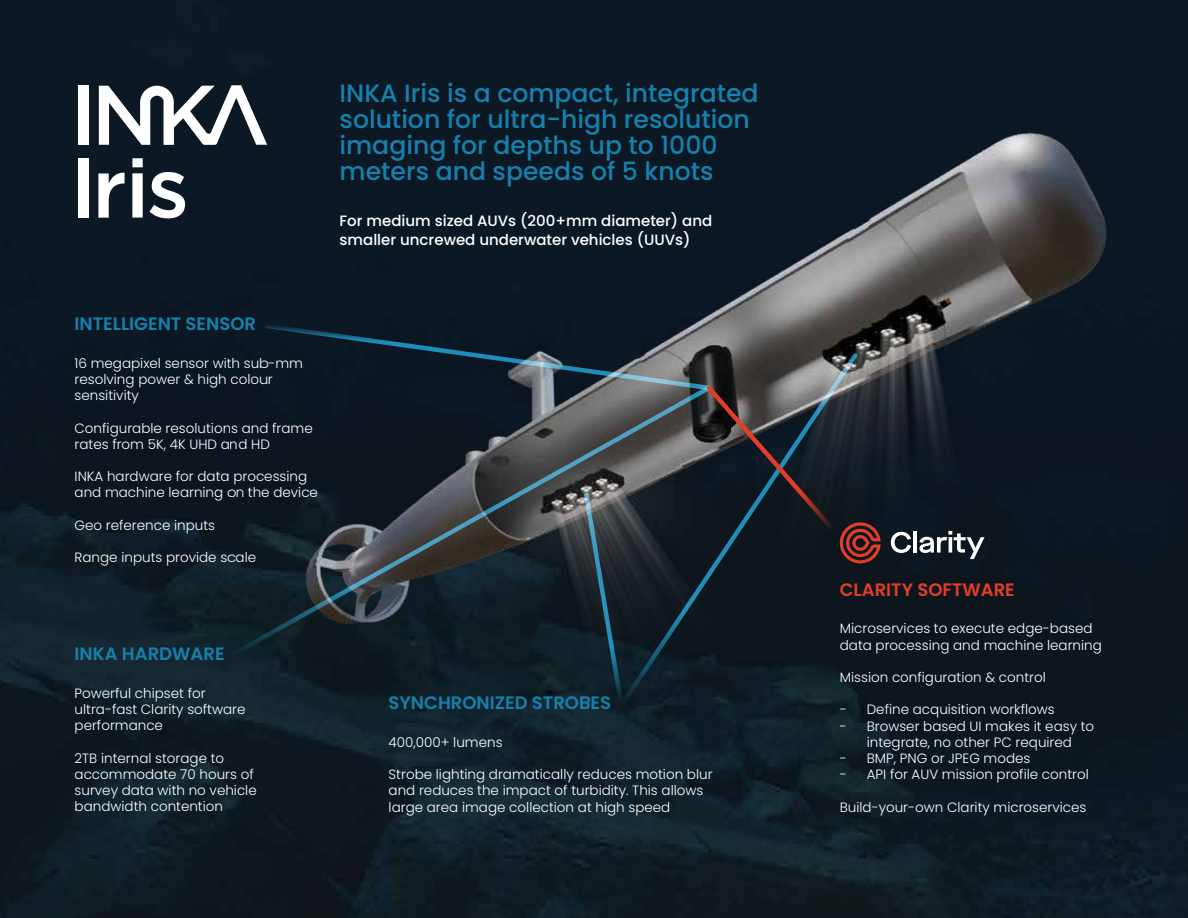
<style>
.page{position:relative;width:1188px;height:918px;background:#fff}
.page>*{position:absolute;margin:0;border:0;box-sizing:border-box;transform-origin:0 0}
.t1{font:500 25.2px/26px "Poppins";color:#1581ac}
.t2{font:600 18px "Poppins";color:#1581ac}
.t3{font:600 18px "Poppins";color:#e23e27}
.t4{font:500 15px/19.5px "Poppins";color:#fff}
.t5{font:300 13.5px/16.2px "Poppins";color:#fff}
</style>
<div class="page">
<img style="left:0;top:0;width:1188px;height:918px">
<img style="left:303px;top:131px;width:805px;height:681px">
<div style="left:78px;top:158px;width:10px;height:60px;background:#fff"></div>
<svg style="left:98px;top:172px;width:27px;height:46px"></svg>
<svg style="left:132px;top:158px;width:11px;height:60px"></svg>
<svg style="left:150px;top:172px;width:35px;height:46px"></svg>
<svg style="left:99px;top:85px;width:168px;height:60px"></svg>
<div style="left:78px;top:86px;width:10px;height:59px;background:#fff"></div>
<svg style="left:230px;top:386px;width:35px;height:271px;background:#0e1a22"></svg>
<svg style="left:619px;top:353px;width:238px;height:354px;background:#1e282e"></svg>
<svg style="left:265px;top:324px;width:569px;height:379px;background:#242e35"></svg>
<svg style="left:891px;top:532px;width:20px;height:21px"></svg>
<hr style="left:913px;top:531px;width:4px;height:22px;background:#fff">
<svg style="left:919px;top:531px;width:66px;height:28px"></svg>
<svg style="left:840px;top:522px;width:41px;height:41px;background:#6b2721"></svg>
<h1 class="t1" style="left:340px;top:81px;width:421px">INKA Iris is a compact, integrated solution for ultra-high resolution imaging for depths up to 1000 meters and speeds of 5 knots</h1>
<p class="t4" style="left:340px;top:211px;width:374px">For medium sized AUVs (200+mm diameter) and smaller uncrewed underwater vehicles (UUVs)</p>
<h2 class="t2" style="left:75px;top:313px;width:183px">INTELLIGENT SENSOR</h2>
<p class="t5" style="left:75px;top:356px;width:230px">16 megapixel sensor with sub-mm resolving power &amp; high colour sensitivity</p>
<p class="t5" style="left:75px;top:421px;width:240px">Configurable resolutions and frame rates from 5K, 4K UHD and HD</p>
<p class="t5" style="left:75px;top:470px;width:245px">INKA hardware for data processing and machine learning on the device</p>
<p class="t5" style="left:75px;top:518px;width:142px">Geo reference inputs</p>
<p class="t5" style="left:75px;top:551px;width:183px">Range inputs provide scale</p>
<h2 class="t2" style="left:75px;top:644px;width:152px">INKA HARDWARE</h2>
<p class="t5" style="left:75px;top:687px;width:172px">Powerful chipset for ultra-fast Clarity software performance</p>
<p class="t5" style="left:75px;top:751px;width:184px">2TB internal storage to accommodate 70 hours of survey data with no vehicle bandwidth contention</p>
<h2 class="t2" style="left:389px;top:692px;width:224px">SYNCHRONIZED STROBES</h2>
<p class="t5" style="left:389px;top:735px;width:115px">400,000+ lumens</p>
<p class="t5" style="left:389px;top:768px;width:326px">Strobe lighting dramatically reduces motion blur and reduces the impact of turbidity. This allows large area image collection at high speed</p>
<h2 class="t3" style="left:840px;top:579px;width:177px">CLARITY SOFTWARE</h2>
<p class="t5" style="left:840px;top:622px;width:264px">Microservices to execute edge-based data processing and machine learning</p>
<p class="t5" style="left:840px;top:671px;width:208px">Mission configuration &amp; control</p>
<p class="t5" style="left:840px;top:703px;width:217px">- Define acquisition workflows</p>
<p class="t5" style="left:840px;top:719px;width:256px;text-align:center">- Browser based UI makes it easy to integrate, no other PC required</p>
<p class="t5" style="left:840px;top:752px;width:192px">- BMP, PNG or JPEG modes</p>
<p class="t5" style="left:840px;top:768px;width:251px">- API for AUV mission profile control</p>
<p class="t5" style="left:840px;top:800px;width:248px">Build-your-own Clarity microservices</p>
</div>
